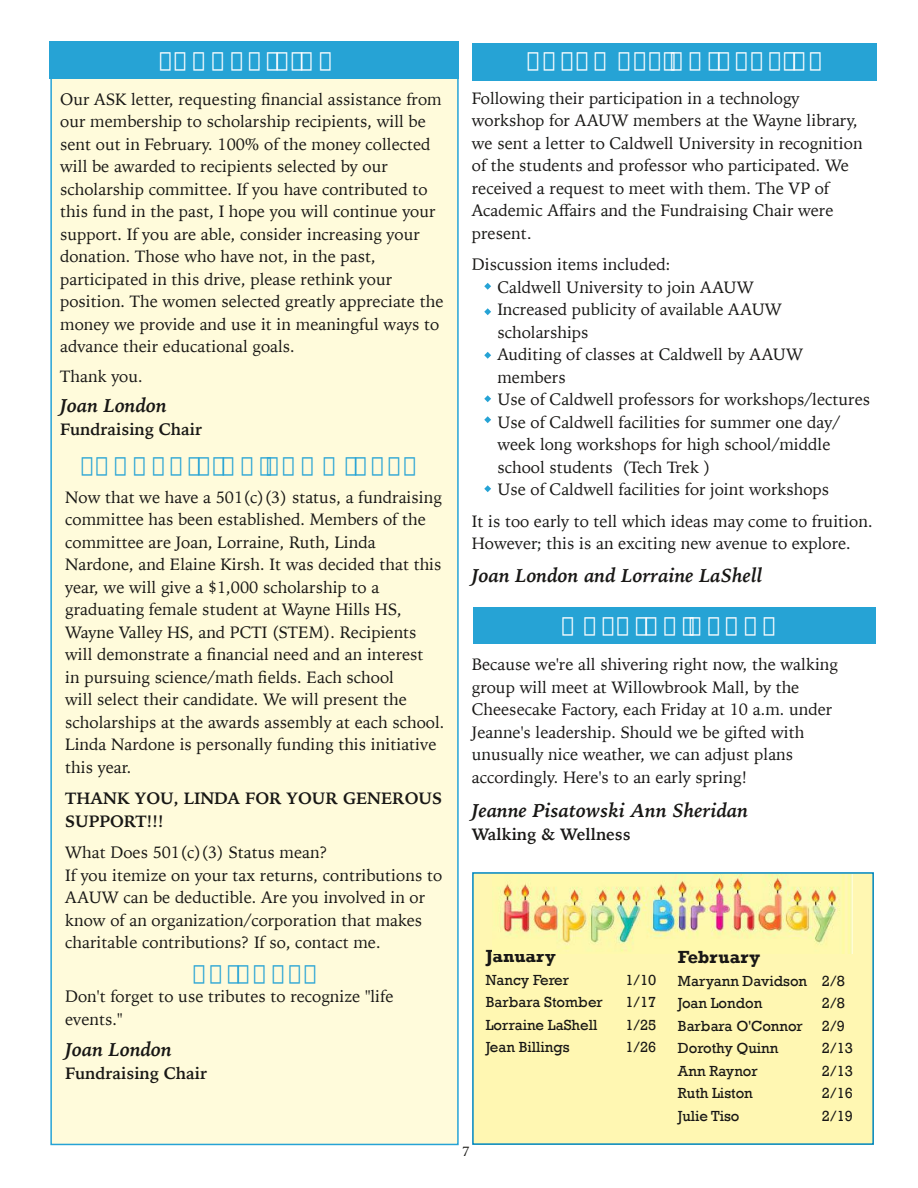
<style>
.page{position:relative;width:918px;height:1188px;background:#fff}
.page>*{position:absolute;margin:0;border:0;box-sizing:border-box;transform-origin:0 0}
.t1{font:900 21px "Iowan Old Style";color:#fff}
.t2{font:900 21px "Iowan Old Style";color:#26a3d5}
.t3{font:italic 700 19.5px "Iowan Old Style";color:#181715}
.t4{font:700 18px "Rockwell";color:#181715}
.t5{font:16.5px/22.5px "Iowan Old Style";color:#181715}
.t6{font:700 16.5px/22.5px "Iowan Old Style";color:#181715}
.t7{font:15px/22.5px "Rockwell";color:#181715}
.t8{font:13.5px "Iowan Old Style";color:#181715}
.s1{font-family:"Arial";font-size:18px}
</style>
<div class="page">
<div style="left:51px;top:51px;width:407px;height:1093px;background:#fffbdb"></div>
<div style="left:49px;top:41px;width:409px;height:38px;background:#26a3d5"></div>
<div style="left:473px;top:607px;width:403px;height:36px;background:#26a3d5"></div>
<div style="left:473px;top:873px;width:400px;height:271px;background:#fff7b2"></div>
<div style="left:472px;top:872px;width:402px;height:273px;border:2px solid #0087c1"></div>
<img style="left:493px;top:874px;width:360px;height:80px">
<div style="left:472px;top:43px;width:404px;height:38px;background:#26a3d5"></div>
<svg style="left:484px;top:395px;width:7px;height:7px"></svg>
<svg style="left:484px;top:308px;width:7px;height:7px"></svg>
<svg style="left:484px;top:352px;width:7px;height:7px"></svg>
<svg style="left:484px;top:416px;width:7px;height:7px"></svg>
<svg style="left:484px;top:485px;width:7px;height:7px"></svg>
<svg style="left:484px;top:283px;width:7px;height:7px"></svg>
<p class="t1" style="left:159px;top:45px;width:180px">FUNDRAISING</p>
<p class="t5" style="left:60px;top:88px;width:385px">Our ASK letter, requesting financial assistance from our membership to scholarship recipients, will be sent out in February. 100% of the money collected will be awarded to recipients selected by our scholarship committee. If you have contributed to this fund in the past, I hope you will continue your support. If you are able, consider increasing your donation. Those who have not, in the past, participated in this drive, please rethink your position. The women selected greatly appreciate the money we provide and use it in meaningful ways to advance their educational goals.</p>
<p class="t5" style="left:60px;top:365px;width:84px">Thank you.</p>
<p class="t3" style="left:60px;top:392px;width:108px">Joan London</p>
<p class="t6" style="left:60px;top:418px;width:143px">Fundraising Chair</p>
<p class="t2" style="left:81px;top:450px;width:339px">FUNDRAISING COMMITTEE</p>
<p class="t5" style="left:65px;top:486px;width:381px">Now that we have a 501(c)(3) status, a fundraising committee has been established. Members of the committee are Joan, Lorraine, Ruth, Linda Nardone, and Elaine Kirsh. It was decided that this year, we will give a $1,000 scholarship to a graduating female student at Wayne Hills HS, Wayne Valley HS, and PCTI (STEM). Recipients will demonstrate a financial need and an interest<br>in pursuing science/math fields. Each school<br>will select their candidate. We will present the scholarships at the awards assembly at each school.<br>Linda Nardone is personally funding this initiative this year.</p>
<p class="t6" style="left:65px;top:787px;width:378px">THANK YOU, LINDA FOR YOUR GENEROUS<br>SUPPORT!!!</p>
<p class="t5" style="left:65px;top:841px;width:378px">What Does 501(c)(3) Status mean?<br>If you itemize on your tax returns, contributions to AAUW can be deductible. Are you involved in or know of an organization/corporation that makes charitable contributions? If so, contact me.</p>
<p class="t2" style="left:193px;top:958px;width:127px">TRIBUTES</p>
<p class="t5" style="left:65px;top:985px;width:330px">Don't forget to use tributes to recognize "life events."</p>
<p class="t3" style="left:65px;top:1036px;width:108px">Joan London</p>
<p class="t6" style="left:65px;top:1062px;width:143px">Fundraising Chair</p>
<p class="t1" style="left:527px;top:45px;width:300px">CALDWELL UNIVERSITY</p>
<p class="t5" style="left:472px;top:86px;width:392px">Following their participation in a technology workshop for AAUW members at the Wayne library, we sent a letter to Caldwell University in recognition of the students and professor who participated. We received a request to meet with them. The VP of Academic Affairs and the Fundraising Chair were present<span class="s1">.</span></p>
<p class="t5" style="left:497px;top:253px;width:374px;text-indent:-26px">Discussion items included:<br>Caldwell University to join AAUW<br>Increased publicity of available AAUW scholarships<br>Auditing of classes at Caldwell by AAUW members<br>Use of Caldwell professors for workshops/lectures Use of Caldwell facilities for summer one day/ week long workshops for high school/middle school students (Tech Trek )<br>Use of Caldwell facilities for joint workshops</p>
<p class="t5" style="left:472px;top:509px;width:402px">It is too early to tell which ideas may come to fruition.<br>However; this is an exciting new avenue to explore.</p>
<p class="t3" style="left:472px;top:562px;width:292px">Joan London and Lorraine LaShell</p>
<p class="t1" style="left:562px;top:611px;width:218px">WALKING GROUP</p>
<p class="t5" style="left:472px;top:653px;width:368px">Because we're all shivering right now, the walking group will meet at Willowbrook Mall, by the Cheesecake Factory, each Friday at 10 a.m. under Jeanne's leadership. Should we be gifted with unusually nice weather, we can adjust plans accordingly. Here's to an early spring!</p>
<p class="t3" style="left:472px;top:797px;width:278px">Jeanne Pisatowski Ann Sheridan</p>
<p class="t6" style="left:472px;top:823px;width:160px">Walking &amp; Wellness</p>
<p class="t4" style="left:486px;top:945px;width:72px">January</p>
<p class="t7" style="left:486px;top:968px;width:85px">Nancy Ferer</p>
<p class="t7" style="left:625px;top:968px;width:32px">1/10</p>
<p class="t7" style="left:486px;top:991px;width:118px">Barbara Stomber</p>
<p class="t7" style="left:625px;top:991px;width:32px">1/17</p>
<p class="t7" style="left:486px;top:1013px;width:113px">Lorraine LaShell</p>
<p class="t7" style="left:625px;top:1013px;width:32px">1/25</p>
<p class="t7" style="left:486px;top:1036px;width:85px">Jean Billings</p>
<p class="t7" style="left:625px;top:1036px;width:32px">1/26</p>
<p class="t8" style="left:462px;top:1142px;width:9px">7</p>
<p class="t4" style="left:678px;top:946px;width:84px">February</p>
<p class="t7" style="left:678px;top:969px;width:168px">Maryann Davidson 2/8<br>Joan London</p>
<p class="t7" style="left:822px;top:992px;width:24px">2/8</p>
<p class="t7" style="left:678px;top:1014px;width:126px">Barbara O'Connor</p>
<p class="t7" style="left:822px;top:1014px;width:24px">2/9</p>
<p class="t7" style="left:678px;top:1037px;width:102px">Dorothy Quinn</p>
<p class="t7" style="left:822px;top:1037px;width:32px">2/13</p>
<p class="t7" style="left:678px;top:1059px;width:81px">Ann Raynor</p>
<p class="t7" style="left:822px;top:1059px;width:32px">2/13</p>
<p class="t7" style="left:678px;top:1082px;width:76px">Ruth Liston</p>
<p class="t7" style="left:822px;top:1082px;width:32px">2/16</p>
<p class="t7" style="left:678px;top:1104px;width:63px">Julie Tiso</p>
<p class="t7" style="left:822px;top:1104px;width:32px">2/19</p>
</div>
